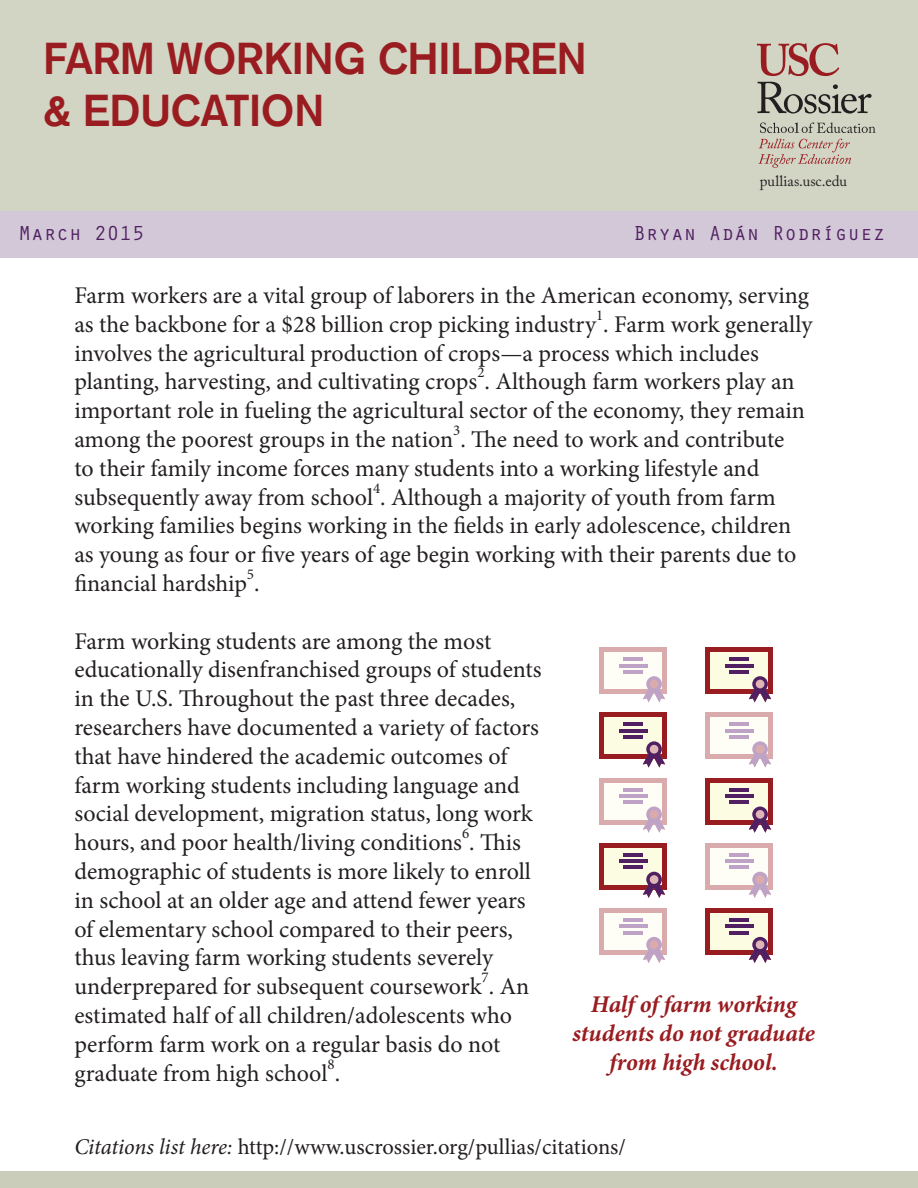
<style>
.page{position:relative;width:918px;height:1188px;background:#fff}
.page>*{position:absolute;margin:0;border:0;box-sizing:border-box;transform-origin:0 0}
.t1{font:700 43.5px/52.2px "Akzidenz Grotesk";color:#991c20}
.t2{font:24px/28.8px "Minion Pro";letter-spacing:-.005em;color:#231f20}
.t3{font:italic 700 24px/28.8px "Minion Pro";letter-spacing:-.005em;color:#991c20;text-align:center}
.t4{font:22.5px "Minion Pro";color:#231f20}
.t5{font:21px "Orator Std";color:#512062}
.t6{font:15px "Adobe Caslon Pro";color:#231f20}
.t7{font:15px "Minion Pro";color:#231f20}
.s1{font-style:italic}
</style>
<div class="page">
<div style="left:0;top:0;width:918px;height:247px;background:#d2d4c4"></div>
<svg style="left:758px;top:82px;width:114px;height:32px"></svg>
<svg style="left:757px;top:43px;width:82px;height:33px"></svg>
<svg style="left:760px;top:123px;width:116px;height:10px"></svg>
<svg style="left:758px;top:139px;width:93px;height:29px"></svg>
<div style="left:0;top:1171px;width:918px;height:17px;background:#c9cdba"></div>
<div style="left:599px;top:648px;width:68px;height:46px;background:#d9abac"></div>
<div style="left:604px;top:652px;width:58px;height:37px;background:#fffef6"></div>
<hr style="left:624px;top:657px;width:19px;height:4px;background:#bfa3c6">
<hr style="left:619px;top:664px;width:28px;height:3px;background:#bfa3c6">
<hr style="left:624px;top:670px;width:19px;height:4px;background:#bfa3c6">
<svg style="left:643px;top:690px;width:22px;height:12px"></svg>
<div style="left:646px;top:676px;width:16px;height:16px;background:#bfa3c6;border-radius:50%"></div>
<div style="left:650px;top:680px;width:8px;height:8px;background:#d9abac;border-radius:50%"></div>
<div style="left:599px;top:713px;width:68px;height:46px;background:#991c20"></div>
<div style="left:604px;top:717px;width:58px;height:37px;background:#fcfce3"></div>
<hr style="left:624px;top:723px;width:19px;height:3px;background:#512062">
<hr style="left:619px;top:729px;width:28px;height:4px;background:#512062">
<hr style="left:624px;top:735px;width:19px;height:4px;background:#512062">
<svg style="left:643px;top:752px;width:22px;height:16px"></svg>
<svg style="left:646px;top:741px;width:16px;height:16px"></svg>
<div style="left:650px;top:745px;width:8px;height:9px;background:#deb6b7;border-radius:50%"></div>
<div style="left:705px;top:648px;width:68px;height:46px;background:#991c20"></div>
<div style="left:710px;top:652px;width:58px;height:37px;background:#fcfce3"></div>
<hr style="left:730px;top:657px;width:19px;height:4px;background:#512062">
<hr style="left:725px;top:664px;width:28px;height:3px;background:#512062">
<hr style="left:730px;top:670px;width:19px;height:4px;background:#512062">
<svg style="left:749px;top:687px;width:22px;height:15px"></svg>
<svg style="left:752px;top:676px;width:16px;height:16px"></svg>
<div style="left:756px;top:680px;width:8px;height:8px;background:#deb6b7;border-radius:50%"></div>
<div style="left:705px;top:713px;width:68px;height:46px;background:#d9abac"></div>
<div style="left:710px;top:717px;width:58px;height:37px;background:#fffef6"></div>
<hr style="left:730px;top:723px;width:19px;height:3px;background:#bfa3c6">
<hr style="left:725px;top:729px;width:28px;height:4px;background:#bfa3c6">
<hr style="left:730px;top:735px;width:19px;height:4px;background:#bfa3c6">
<svg style="left:749px;top:755px;width:22px;height:13px"></svg>
<div style="left:752px;top:741px;width:16px;height:16px;background:#bfa3c6;border-radius:50%"></div>
<div style="left:756px;top:745px;width:8px;height:9px;background:#d9abac;border-radius:50%"></div>
<div style="left:599px;top:778px;width:68px;height:46px;background:#d9abac"></div>
<div style="left:604px;top:783px;width:58px;height:37px;background:#fffef6"></div>
<hr style="left:624px;top:788px;width:19px;height:3px;background:#bfa3c6">
<hr style="left:619px;top:794px;width:28px;height:4px;background:#bfa3c6">
<hr style="left:624px;top:800px;width:19px;height:4px;background:#bfa3c6">
<svg style="left:643px;top:817px;width:22px;height:16px"></svg>
<div style="left:646px;top:807px;width:16px;height:15px;background:#bfa3c6;border-radius:50%"></div>
<div style="left:650px;top:810px;width:8px;height:9px;background:#d9abac;border-radius:50%"></div>
<div style="left:599px;top:843px;width:68px;height:46px;background:#991c20"></div>
<div style="left:604px;top:848px;width:58px;height:37px;background:#fcfce3"></div>
<hr style="left:624px;top:853px;width:19px;height:4px;background:#512062">
<hr style="left:619px;top:859px;width:28px;height:4px;background:#512062">
<hr style="left:624px;top:866px;width:19px;height:3px;background:#512062">
<svg style="left:643px;top:882px;width:22px;height:16px"></svg>
<svg style="left:646px;top:872px;width:16px;height:15px"></svg>
<div style="left:650px;top:875px;width:8px;height:9px;background:#deb6b7;border-radius:50%"></div>
<div style="left:705px;top:778px;width:68px;height:46px;background:#991c20"></div>
<div style="left:710px;top:783px;width:58px;height:37px;background:#fcfce3"></div>
<hr style="left:730px;top:788px;width:19px;height:3px;background:#512062">
<hr style="left:725px;top:794px;width:28px;height:4px;background:#512062">
<hr style="left:730px;top:800px;width:19px;height:4px;background:#512062">
<svg style="left:749px;top:817px;width:22px;height:16px"></svg>
<svg style="left:752px;top:807px;width:16px;height:15px"></svg>
<div style="left:756px;top:810px;width:8px;height:9px;background:#deb6b7;border-radius:50%"></div>
<div style="left:705px;top:843px;width:68px;height:46px;background:#d9abac"></div>
<div style="left:710px;top:848px;width:58px;height:37px;background:#fffef6"></div>
<hr style="left:730px;top:853px;width:19px;height:4px;background:#bfa3c6">
<hr style="left:725px;top:859px;width:28px;height:4px;background:#bfa3c6">
<hr style="left:730px;top:866px;width:19px;height:3px;background:#bfa3c6">
<svg style="left:749px;top:882px;width:22px;height:16px"></svg>
<div style="left:752px;top:872px;width:16px;height:15px;background:#bfa3c6;border-radius:50%"></div>
<div style="left:756px;top:875px;width:8px;height:9px;background:#d9abac;border-radius:50%"></div>
<div style="left:599px;top:908px;width:68px;height:47px;background:#d9abac"></div>
<div style="left:604px;top:913px;width:58px;height:37px;background:#fffef6"></div>
<hr style="left:624px;top:918px;width:19px;height:4px;background:#bfa3c6">
<hr style="left:619px;top:924px;width:28px;height:4px;background:#bfa3c6">
<hr style="left:624px;top:931px;width:19px;height:3px;background:#bfa3c6">
<svg style="left:643px;top:951px;width:22px;height:12px"></svg>
<div style="left:646px;top:937px;width:16px;height:16px;background:#bfa3c6;border-radius:50%"></div>
<div style="left:650px;top:940px;width:8px;height:9px;background:#d9abac;border-radius:50%"></div>
<div style="left:705px;top:908px;width:68px;height:47px;background:#991c20"></div>
<div style="left:710px;top:913px;width:58px;height:37px;background:#fcfce3"></div>
<hr style="left:730px;top:918px;width:19px;height:4px;background:#512062">
<hr style="left:725px;top:924px;width:28px;height:4px;background:#512062">
<hr style="left:730px;top:931px;width:19px;height:3px;background:#512062">
<svg style="left:749px;top:950px;width:22px;height:13px"></svg>
<svg style="left:752px;top:937px;width:16px;height:16px"></svg>
<div style="left:756px;top:940px;width:8px;height:9px;background:#deb6b7;border-radius:50%"></div>
<div style="left:0;top:211px;width:918px;height:47px;background:#d2c8d7"></div>
<h1 class="t1" style="left:44px;top:32px;width:545px">FARM WORKING CHILDREN &amp; EDUCATION</h1>
<p class="t6" style="left:760px;top:172px;width:89px">pullias.usc.edu</p>
<p class="t5" style="left:19px;top:218px;width:127px">March 2015</p>
<p class="t5" style="left:633px;top:218px;width:254px">Bryan Adán Rodríguez</p>
<p class="t2" style="left:74px;top:281px;width:740px">Farm workers are a vital group of laborers in the American economy, serving as the backbone for a $28 billion crop picking industry . Farm work generally</p>
<p class="t7" style="left:596px;top:305px;width:9px">1</p>
<p class="t2" style="left:74px;top:339px;width:722px">involves the agricultural production of crops—a process which includes planting, harvesting, and cultivating crops . Although farm workers play an</p>
<p class="t7" style="left:477px;top:363px;width:9px">2</p>
<p class="t2" style="left:74px;top:396px;width:732px">important role in fueling the agricultural sector of the economy, they remain among the poorest groups in the nation . The need to work and contribute</p>
<p class="t7" style="left:453px;top:420px;width:9px">3</p>
<p class="t2" style="left:74px;top:454px;width:703px">to their family income forces many students into a working lifestyle and subsequently away from school . Although a majority of youth from farm</p>
<p class="t7" style="left:373px;top:478px;width:9px">4</p>
<p class="t2" style="left:74px;top:511px;width:724px">working families begins working in the fields in early adolescence, children as young as four or five years of age begin working with their parents due to financial hardship .</p>
<p class="t7" style="left:247px;top:564px;width:9px">5</p>
<p class="t2" style="left:74px;top:627px;width:469px">Farm working students are among the most educationally disenfranchised groups of students in the U.S. Throughout the past three decades, researchers have documented a variety of factors that have hindered the academic outcomes of farm working students including language and social development, migration status, long work hours, and poor health/living conditions . This</p>
<p class="t7" style="left:462px;top:823px;width:9px">6</p>
<p class="t2" style="left:74px;top:857px;width:458px">demographic of students is more likely to enroll in school at an older age and attend fewer years of elementary school compared to their peers, thus leaving farm working students severely underprepared for subsequent coursework . An</p>
<p class="t7" style="left:482px;top:967px;width:9px">7</p>
<p class="t2" style="left:74px;top:1001px;width:439px">estimated half of all children/adolescents who perform farm work on a regular basis do not graduate from high school .</p>
<p class="t7" style="left:327px;top:1054px;width:9px">8</p>
<p class="t3" style="left:573px;top:990px;width:244px">Half of farm working students do not graduate from high school.</p>
<p class="t4" style="left:74px;top:1132px;width:553px"><span class="s1">Citations list here:</span> http://www.uscrossier.org/pullias/citations/</p>
</div>
